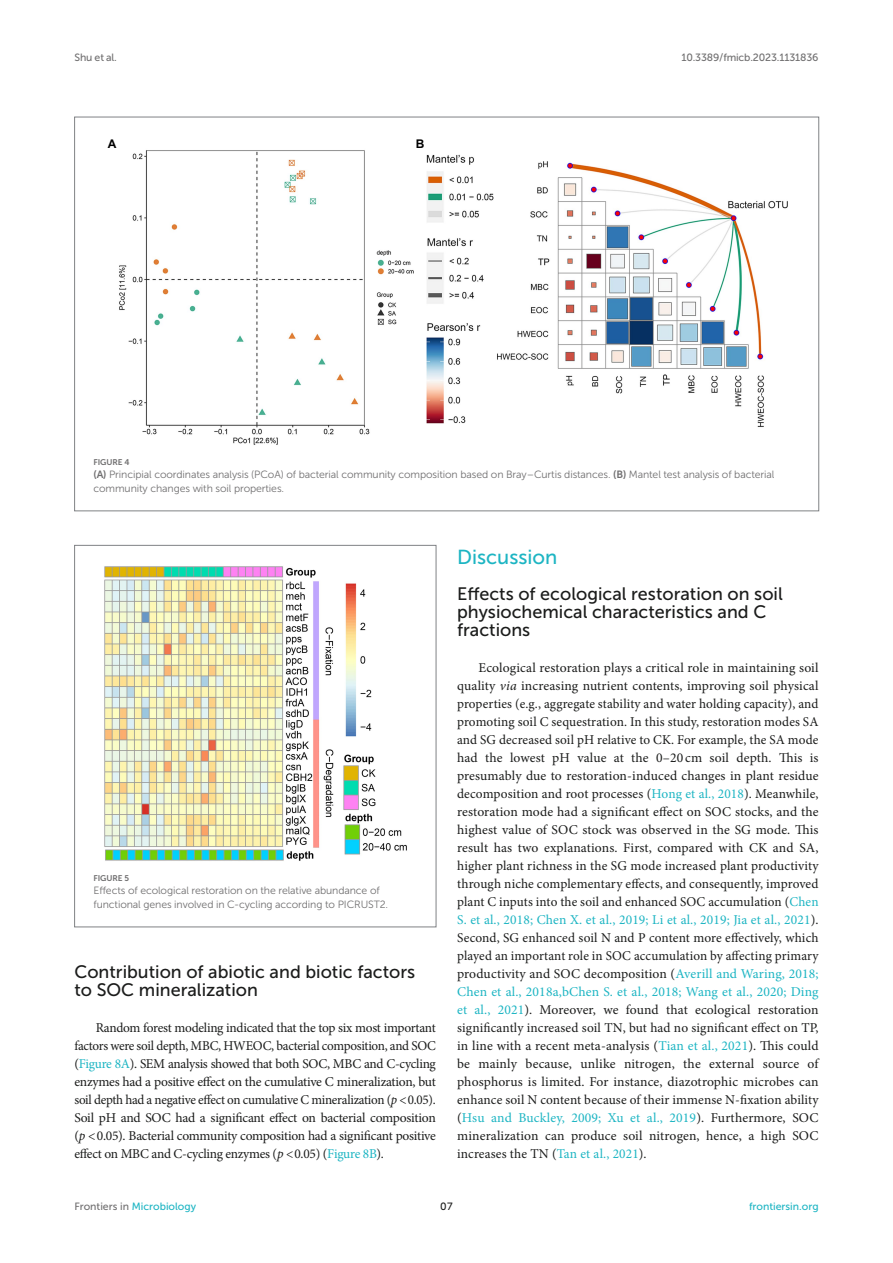
<style>
.page{position:relative;width:893px;height:1263px;background:#fff}
.page>*{position:absolute;margin:0;border:0;box-sizing:border-box;transform-origin:0 0}
.HEAD_1{font:20.25px "Museo Sans 500";color:#1db5c3}
.HEAD_2_after_HEAD_1{font:18px/18px "Museo Sans 500";color:#1b1c1b}
.HEAD_2{font:18px/18px "Museo Sans 500";color:#1b1c1b}
.TEXT_FLUSH{font:13.5px/18px "Minion Pro";letter-spacing:-.005em;color:#1b1c1b;text-align:justify}
.t1{font:700 12px "Arial";color:#000}
.FIG_LEG{font:10.5px/13.5px "Museo Sans 300";letter-spacing:-.01em;color:#706f70}
.t2{font:10.5px "Museo Sans 500";color:#1db5c3}
.t3{font:10.5px "Museo Sans 500";letter-spacing:-.015em;color:#706f70}
.t4{font:10.5px "Museo Sans 500";color:#1b1c1b}
.FIG_HD{font:8.25px "Museo Sans 700";letter-spacing:-.01em;color:#706f70}
.s1{font-family:"Museo Sans 700"}
.s2{color:#1db5c3}
.s3{font-style:italic}
.s4{color:#706f70}
</style>
<div class="page">
<img style="left:119px;top:150px;width:669px;height:295px">
<img style="left:104px;top:566px;width:303px;height:295px">
<div style="left:74px;top:545px;width:362px;height:382px;border:1px solid #808285"></div>
<p class="t3" style="left:74px;top:51px;width:44px">Shu et al.</p>
<p class="t3" style="left:681px;top:51px;width:139px">10.3389/fmicb.2023.1131836</p>
<p class="t1" style="left:108px;top:135px;width:10px">A</p>
<p class="t1" style="left:416px;top:135px;width:10px">B</p>
<p class="FIG_HD" style="left:94px;top:457px;width:37px">FIGURE 4</p>
<p class="FIG_LEG" style="left:94px;top:468px;width:682px"><span class="s1">(A)</span> Principial coordinates analysis (PCoA) of bacterial community composition based on Bray–Curtis distances. <span class="s1">(B)</span> Mantel test analysis of bacterial community changes with soil properties.</p>
<p class="FIG_HD" style="left:94px;top:873px;width:37px">FIGURE 5</p>
<p class="FIG_LEG" style="left:94px;top:884px;width:296px">Effects of ecological restoration on the relative abundance of functional genes involved in C-cycling according to PICRUST2.</p>
<p class="HEAD_2" style="left:74px;top:963px;width:342px">Contribution of abiotic and biotic factors to SOC mineralization</p>
<p class="TEXT_FLUSH" style="left:74px;top:1019px;width:363px;text-indent:21px">Random forest modeling indicated that the top six most important factors were soil depth, MBC, HWEOC, bacterial composition, and SOC (<span class="s2">Figure 8A</span>). SEM analysis showed that both SOC, MBC and C-cycling enzymes had a positive effect on the cumulative C mineralization, but soil depth had a negative effect on cumulative C mineralization (<span class="s3">p</span> &lt;0.05).<br>Soil pH and SOC had a significant effect on bacterial composition (<span class="s3">p</span> &lt;0.05). Bacterial community composition had a significant positive effect on MBC and C-cycling enzymes (<span class="s3">p</span> &lt;0.05) (<span class="s2">Figure 8B</span>).</p>
<p class="HEAD_1" style="left:457px;top:546px;width:102px">Discussion</p>
<p class="HEAD_2_after_HEAD_1" style="left:457px;top:585px;width:327px">Effects of ecological restoration on soil physiochemical characteristics and C fractions</p>
<p class="TEXT_FLUSH" style="left:457px;top:659px;width:363px;text-indent:21px">Ecological restoration plays a critical role in maintaining soil quality <span class="s3">via</span> increasing nutrient contents, improving soil physical properties (e.g., aggregate stability and water holding capacity), and promoting soil C sequestration. In this study, restoration modes SA and SG decreased soil pH relative to CK. For example, the SA mode had the lowest pH value at the 0–20 cm soil depth. This is presumably due to restoration-induced changes in plant residue decomposition and root processes (<span class="s2">Hong et al., 2018</span>). Meanwhile, restoration mode had a significant effect on SOC stocks, and the highest value of SOC stock was observed in the SG mode. This result has two explanations. First, compared with CK and SA, higher plant richness in the SG mode increased plant productivity through niche complementary effects, and consequently, improved plant C inputs into the soil and enhanced SOC accumulation (<span class="s2">Chen S. et al., 2018; Chen X. et al., 2019; Li et al., 2019; Jia et al., 2021</span>).<br>Second, SG enhanced soil N and P content more effectively, which played an important role in SOC accumulation by affecting primary productivity and SOC decomposition (<span class="s2">Averill and Waring, 2018; Chen et al., 2018a,bChen S. et al., 2018; Wang et al., 2020; Ding et al., 2021</span>). Moreover, we found that ecological restoration significantly increased soil TN, but had no significant effect on TP, in line with a recent meta-analysis (<span class="s2">Tian et al., 2021</span>). This could be mainly because, unlike nitrogen, the external source of phosphorus is limited. For instance, diazotrophic microbes can enhance soil N content because of their immense N-fixation ability (<span class="s2">Hsu and Buckley, 2009; Xu et al., 2019</span>). Furthermore, SOC mineralization can produce soil nitrogen, hence, a high SOC increases the TN (<span class="s2">Tan et al., 2021</span>).</p>
<p class="t2" style="left:74px;top:1200px;width:123px"><span class="s4">Frontiers in</span> Microbiology</p>
<p class="t4" style="left:440px;top:1200px;width:14px">07</p>
<p class="t2" style="left:749px;top:1200px;width:71px">frontiersin.org</p>
</div>
